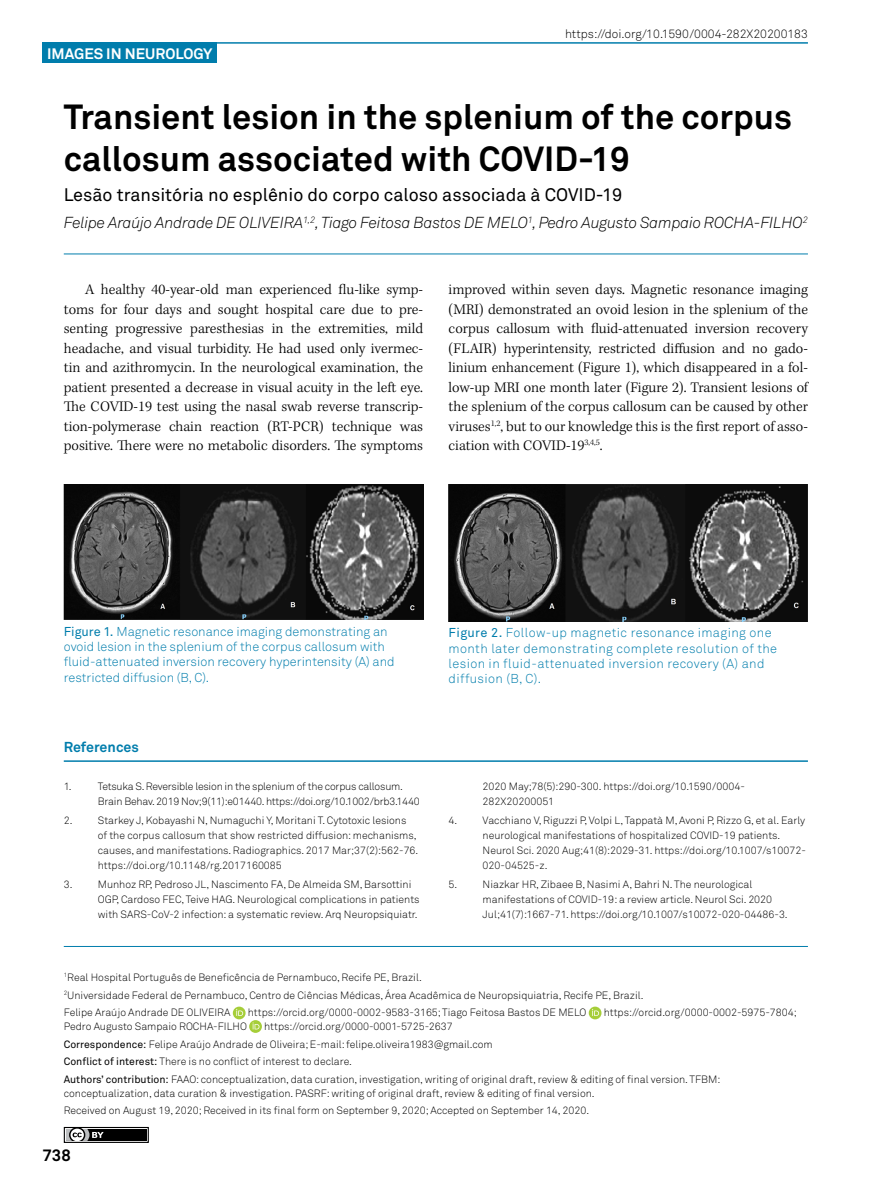
<style>
.page{position:relative;width:893px;height:1191px;background:#fff}
.page>*{position:absolute;margin:0;border:0;box-sizing:border-box;transform-origin:0 0}
.t1{font:700 34.5px/41.4px "Akkurat Pro";color:#000}
.t2{font:18px "Akkurat Pro";color:#000}
.t3{font:700 16.5px "Akkurat Pro";color:#000}
.t4{font:italic 15.75px "Akkurat Light Pro";letter-spacing:-.015em;color:#000}
.t5{font:300 15px/19.5px "Kepler Std";color:#000;text-align:justify}
.t6{font:700 15px "Akkurat Pro";color:#fff}
.t7{font:700 14.25px "Akkurat Pro";color:#007dac}
.t8{font:12.75px/15.3px "Akkurat Light Pro";color:#007dac}
.t9{font:12.75px/15.3px "Akkurat Light Pro";letter-spacing:.03em;color:#007dac}
.t10{font:12px "Akkurat Light Pro";color:#000}
.t11{font:10.5px/15px "Akkurat Light Pro";color:#000}
.t12{font:10.5px/15px "Akkurat Light Pro";letter-spacing:-.02em;color:#000}
.s1{font-family:"Akkurat Pro"}
</style>
<div class="page">
<hr style="left:43px;top:42px;width:765px;height:2px;background:#007dac">
<div style="left:43px;top:43px;width:174px;height:20px;background:#007dac"></div>
<hr style="left:64px;top:253px;width:744px;height:1px;background:#007dac">
<hr style="left:64px;top:946px;width:744px;height:1px;background:#007dac">
<svg style="left:233px;top:1006px;width:13px;height:13px"></svg>
<svg style="left:236px;top:1009px;width:7px;height:7px"></svg>
<div style="left:589px;top:1006px;width:12px;height:13px;background:#a6ce39;border-radius:50%"></div>
<svg style="left:592px;top:1009px;width:7px;height:7px"></svg>
<svg style="left:249px;top:1020px;width:13px;height:13px"></svg>
<svg style="left:253px;top:1022px;width:6px;height:7px"></svg>
<svg style="left:66px;top:1140px;width:81px;height:1px"></svg>
<div style="left:64px;top:1127px;width:85px;height:16px;border:1px solid #000"></div>
<div style="left:66px;top:1129px;width:81px;height:11px;background:#000"></div>
<svg style="left:66px;top:1129px;width:38px;height:11px"></svg>
<hr style="left:64px;top:760px;width:744px;height:2px;background:#007dac">
<img style="left:64px;top:484px;width:359px;height:135px">
<img style="left:449px;top:484px;width:359px;height:137px">
<h3 class="t6" style="left:47px;top:44px;width:167px">IMAGES IN NEUROLOGY</h3>
<p class="t10" style="left:565px;top:27px;width:244px">https://doi.org/10.1590/0004-282X20200183</p>
<h1 class="t1" style="left:64px;top:97px;width:730px">Transient lesion in the splenium of the corpus callosum associated with COVID-19</h1>
<h2 class="t2" style="left:64px;top:184px;width:560px">Lesão transitória no esplênio do corpo caloso associada à COVID-19</h2>
<h3 class="t4" style="left:64px;top:213px;width:746px">Felipe Araújo Andrade DE OLIVEIRA<sup>1,2</sup>, Tiago Feitosa Bastos DE MELO<sup>1</sup>, Pedro Augusto Sampaio ROCHA-FILHO<sup>2</sup></h3>
<p class="t5" style="left:64px;top:280px;width:361px;text-indent:21px">A healthy 40-year-old man experienced flu-like symp&shy;toms for four days and sought hospital care due to pre&shy;senting progressive paresthesias in the extremities, mild headache, and visual turbidity. He had used only ivermec&shy;tin and azithromycin. In the neurological examination, the patient presented a decrease in visual acuity in the left eye.<br>The COVID-19 test using the nasal swab reverse transcrip&shy;tion-polymerase chain reaction (RT-PCR) technique was positive. There were no metabolic disorders. The symptoms</p>
<p class="t5" style="left:449px;top:280px;width:361px">improved within seven days. Magnetic resonance imaging (MRI) demonstrated an ovoid lesion in the splenium of the corpus callosum with fluid-attenuated inversion recovery (FLAIR) hyperintensity, restricted diffusion and no gado&shy;linium enhancement (Figure 1), which disappeared in a fol&shy;low-up MRI one month later (Figure 2). Transient lesions of the splenium of the corpus callosum can be caused by other viruses<sup>1,2</sup>, but to our knowledge this is the first report of asso&shy;ciation with COVID-19<sup>3,4,5</sup>.</p>
<p class="t8" style="left:64px;top:624px;width:332px"><span class="s1">Figure 1.</span> Magnetic resonance imaging demonstrating an ovoid lesion in the splenium of the corpus callosum with fluid‑attenuated inversion recovery hyperintensity (A) and restricted diffusion (B, C).</p>
<p class="t9" style="left:449px;top:625px;width:330px"><span class="s1">Figure 2.</span> Follow-up magnetic resonance imaging one month later demonstrating complete resolution of the lesion in fluid‑attenuated inversion recovery (A) and diffusion (B, C).</p>
<h3 class="t7" style="left:64px;top:738px;width:77px">References</h3>
<p class="t11" style="left:64px;top:779px;width:9px">1.</p>
<p class="t12" style="left:98px;top:779px;width:323px">Tetsuka S. Reversible lesion in the splenium of the corpus callosum.<br>Brain Behav. 2019 Nov;9(11):e01440. https://doi.org/10.1002/brb3.1440</p>
<p class="t11" style="left:64px;top:813px;width:10px">2.</p>
<p class="t11" style="left:98px;top:813px;width:322px">Starkey J, Kobayashi N, Numaguchi Y, Moritani T. Cytotoxic lesions of the corpus callosum that show restricted diffusion: mechanisms, causes, and manifestations. Radiographics. 2017 Mar;37(2):562-76. https://doi.org/10.1148/rg.2017160085</p>
<p class="t11" style="left:64px;top:877px;width:10px">3.</p>
<p class="t11" style="left:98px;top:877px;width:323px">Munhoz RP, Pedroso JL, Nascimento FA, De Almeida SM, Barsottini<br>OGP, Cardoso FEC, Teive HAG. Neurological complications in patients with SARS-CoV-2 infection: a systematic review. Arq Neuropsiquiatr.</p>
<p class="t11" style="left:483px;top:779px;width:264px">2020 May;78(5):290-300. https://doi.org/10.1590/0004-<br>282X20200051</p>
<p class="t11" style="left:449px;top:813px;width:10px">4.</p>
<p class="t11" style="left:483px;top:813px;width:325px">Vacchiano V, Riguzzi P, Volpi L, Tappatà M, Avoni P, Rizzo G, et al. Early neurological manifestations of hospitalized COVID-19 patients.<br>Neurol Sci. 2020 Aug;41(8):2029-31. https://doi.org/10.1007/s10072- 020-04525-z.</p>
<p class="t11" style="left:449px;top:877px;width:10px">5.</p>
<p class="t11" style="left:483px;top:877px;width:307px">Niazkar HR, Zibaee B, Nasimi A, Bahri N. The neurological manifestations of COVID-19: a review article. Neurol Sci. 2020<br>Jul;41(7):1667-71. https://doi.org/10.1007/s10072-020-04486-3.</p>
<p class="t11" style="left:64px;top:968px;width:581px;line-height:17.7px"><sup>1</sup>Real Hospital Português de Beneficência de Pernambuco, Recife PE, Brazil.<br><sup>2</sup>Universidade Federal de Pernambuco, Centro de Ciências Médicas, Área Acadêmica de Neuropsiquiatria, Recife PE, Brazil.<br>Felipe Araújo Andrade DE OLIVEIRA</p>
<p class="t11" style="left:248px;top:1005px;width:340px">https://orcid.org/0000-0002-9583-3165; Tiago Feitosa Bastos DE MELO</p>
<p class="t11" style="left:604px;top:1005px;width:195px">https://orcid.org/0000-0002-5975-7804;</p>
<p class="t11" style="left:64px;top:1017px;width:658px;line-height:17.7px;text-indent:200px">https://orcid.org/0000-0001-5725-2637<br><span class="s1">Correspondence:</span> Felipe Araújo Andrade de Oliveira; E-mail: felipe.oliveira1983@gmail.com<br><span class="s1">Conflict of interest:</span> There is no conflict of interest to declare.<br><span class="s1">Authors’ contribution:</span> FAAO: conceptualization, data curation, investigation, writing of original draft, review &amp; editing of final version. TFBM:</p>
<p class="t11" style="left:64px;top:1084px;width:532px;line-height:17.7px">conceptualization, data curation &amp; investigation. PASRF: writing of original draft, review &amp; editing of final version.<br>Received on August 19, 2020; Received in its final form on September 9, 2020; Accepted on September 14, 2020.</p>
<p class="t11" style="left:64px;top:1019px;width:185px">Pedro Augusto Sampaio ROCHA-FILHO</p>
<h3 class="t3" style="left:43px;top:1145px;width:30px">738</h3>
</div>
